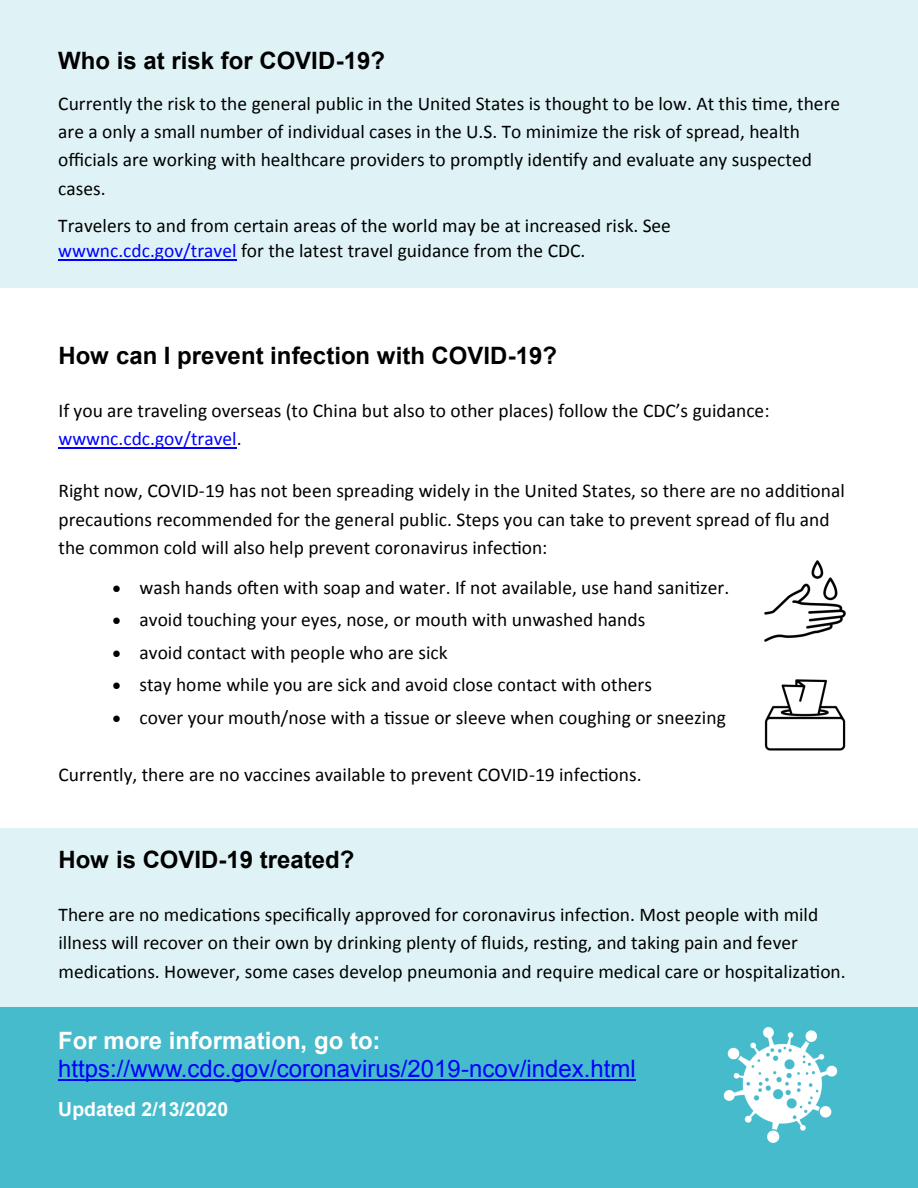
<style>
.page{position:relative;width:918px;height:1188px;background:#fff}
.page>*{position:absolute;margin:0;border:0;box-sizing:border-box;transform-origin:0 0}
.t1{font:700 24px "Arial";color:#000}
.t2{font:24px/27.6px "Arial";color:#00f}
.t3{font:19.5px/28.3px "Calibri";color:#000}
.t4{font:700 19.5px "Arial";color:#fff}
.s1{color:#00f}
.s2{font-weight:700;color:#fff}
</style>
<div class="page">
<div style="left:0;top:0;width:918px;height:288px;background:#dff3f6"></div>
<div style="left:0;top:1008px;width:918px;height:180px;background:#45bbcc"></div>
<hr style="left:58px;top:1079px;width:578px;height:2px;background:#00f">
<hr style="left:58px;top:260px;width:179px;height:1px;background:#00f">
<hr style="left:58px;top:447px;width:179px;height:1px;background:#00f">
<div style="left:0;top:828px;width:918px;height:180px;background:#dff3f6"></div>
<img style="left:697px;top:1007px;width:167px;height:136px">
<img style="left:764px;top:560px;width:82px;height:78px">
<img style="left:764px;top:638px;width:82px;height:113px">
<p class="t1" style="left:58px;top:47px;width:328px">Who is at risk for COVID-19?</p>
<p class="t3" style="left:58px;top:91px;width:783px">Currently the risk to the general public in the United States is thought to be low. At this time, there are a only a small number of individual cases in the U.S. To minimize the risk of spread, health officials are working with healthcare providers to promptly identify and evaluate any suspected cases.</p>
<p class="t3" style="left:58px;top:214px;width:614px;line-height:25.5px">Travelers to and from certain areas of the world may be at increased risk. See <span class="s1">wwwnc.cdc.gov/travel</span> for the latest travel guidance from the CDC.</p>
<p class="t1" style="left:58px;top:342px;width:500px">How can I prevent infection with COVID-19?</p>
<p class="t3" style="left:58px;top:398px;width:713px">If you are traveling overseas (to China but also to other places) follow the CDC’s guidance: <span class="s1">wwwnc.cdc.gov/travel</span>.</p>
<p class="t3" style="left:58px;top:478px;width:788px">Right now, COVID-19 has not been spreading widely in the United States, so there are no additional precautions recommended for the general public. Steps you can take to prevent spread of flu and the common cold will also help prevent coronavirus infection:</p>
<p class="t3" style="left:113px;top:575px;width:618px">• wash hands often with soap and water. If not available, use hand sanitizer.</p>
<p class="t3" style="left:113px;top:607px;width:534px">• avoid touching your eyes, nose, or mouth with unwashed hands</p>
<p class="t3" style="left:113px;top:640px;width:337px">• avoid contact with people who are sick</p>
<p class="t3" style="left:113px;top:672px;width:541px">• stay home while you are sick and avoid close contact with others</p>
<p class="t3" style="left:113px;top:704px;width:615px">• cover your mouth/nose with a tissue or sleeve when coughing or sneezing</p>
<p class="t3" style="left:58px;top:762px;width:585px">Currently, there are no vaccines available to prevent COVID-19 infections.</p>
<p class="t1" style="left:58px;top:846px;width:298px">How is COVID-19 treated?</p>
<p class="t3" style="left:58px;top:902px;width:789px">There are no medications specifically approved for coronavirus infection. Most people with mild illness will recover on their own by drinking plenty of fluids, resting, and taking pain and fever medications. However, some cases develop pneumonia and require medical care or hospitalization.</p>
<p class="t2" style="left:58px;top:1027px;width:579px"><span class="s2">For more information, go to: </span>https://www.cdc.gov/coronavirus/2019-ncov/index.html</p>
<p class="t4" style="left:58px;top:1098px;width:171px">Updated 2/13/2020</p>
</div>
